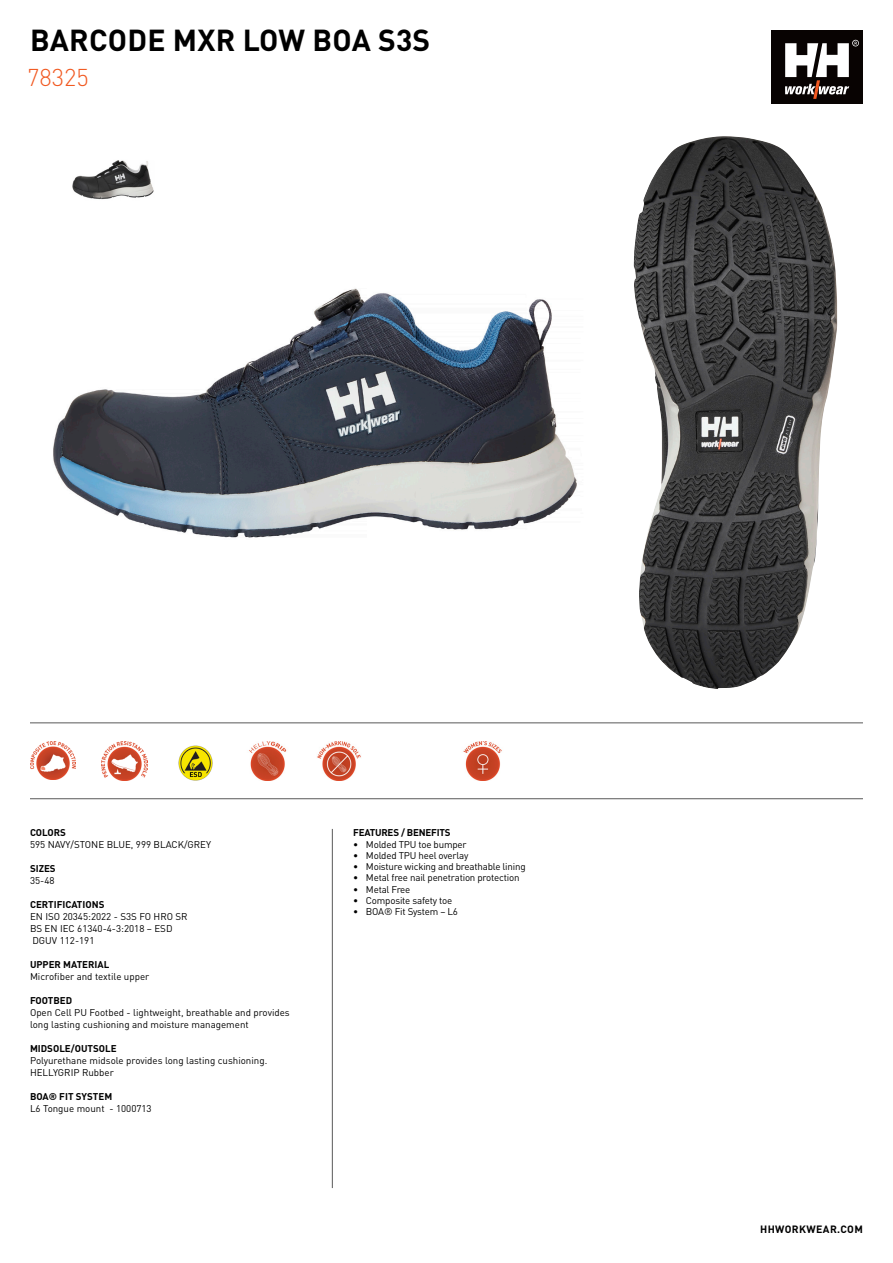
<style>
.page{position:relative;width:893px;height:1263px;background:#fff}
.page>*{position:absolute;margin:0;border:0;box-sizing:border-box;transform-origin:0 0}
.t1{font:700 30px "DIN Pro";letter-spacing:.01em;color:#000}
.Style_Number_NEW{font:300 24px "DIN Pro";color:#f15921}
.t2{font:700 10.5px "DIN Pro";letter-spacing:.035em;color:#000}
.t3{font:9.75px/12px "DIN Pro";color:#000}
.t4{font:9.75px "DIN Pro";letter-spacing:-.02em;color:#000}
.t5{font:700 9.75px "DIN Pro";color:#000}
.t6{font:700 9.75px "DIN Pro";letter-spacing:-.02em;color:#000}
.t7{font:9.75px "DIN Pro";letter-spacing:-.025em;color:#000}
</style>
<div class="page">
<hr style="left:332px;top:829px;width:1px;height:359px;background:#595959">
<div style="left:771px;top:30px;width:92px;height:73px;background:#080302"></div>
<svg style="left:785px;top:40px;width:74px;height:59px"></svg>
<img style="left:53px;top:288px;width:524px;height:250px">
<img style="left:634px;top:136px;width:203px;height:553px">
<hr style="left:30px;top:723px;width:833px;height:1px;background:#595959">
<hr style="left:30px;top:798px;width:833px;height:1px;background:#595959">
<img style="left:249px;top:741px;width:38px;height:39px">
<img style="left:102px;top:741px;width:45px;height:39px">
<img style="left:30px;top:741px;width:46px;height:39px">
<img style="left:317px;top:741px;width:44px;height:39px">
<img style="left:178px;top:745px;width:35px;height:35px">
<img style="left:463px;top:741px;width:39px;height:39px">
<img style="left:72px;top:160px;width:82px;height:40px">
<p class="t1" style="left:30px;top:15px;width:402px">BARCODE MXR LOW BOA S3S</p>
<p class="Style_Number_NEW" style="left:27px;top:59px;width:63px">78325</p>
<p class="t5" style="left:30px;top:825px;width:37px">COLORS</p>
<p class="t3" style="left:30px;top:838px;width:183px">595 NAVY/STONE BLUE, 999 BLACK/GREY</p>
<p class="t5" style="left:30px;top:861px;width:27px">SIZES</p>
<p class="t3" style="left:30px;top:874px;width:26px">35-48</p>
<p class="t5" style="left:30px;top:897px;width:76px">CERTIFICATIONS</p>
<p class="t3" style="left:30px;top:910px;width:159px">EN ISO 20345:2022 - S3S FO HRO SR</p>
<p class="t3" style="left:30px;top:922px;width:144px">BS EN IEC 61340-4-3:2018 – ESD</p>
<p class="t3" style="left:32px;top:934px;width:64px">DGUV 112-191</p>
<p class="t5" style="left:30px;top:957px;width:81px">UPPER MATERIAL</p>
<p class="t3" style="left:30px;top:970px;width:121px">Microfiber and textile upper</p>
<p class="t5" style="left:30px;top:993px;width:44px">FOOTBED</p>
<p class="t3" style="left:30px;top:1006px;width:261px">Open Cell PU Footbed - lightweight, breathable and provides long lasting cushioning and moisture management</p>
<p class="t5" style="left:30px;top:1041px;width:88px">MIDSOLE/OUTSOLE</p>
<p class="t3" style="left:30px;top:1054px;width:239px">Polyurethane midsole provides long lasting cushioning.</p>
<p class="t3" style="left:30px;top:1066px;width:85px">HELLYGRIP Rubber</p>
<p class="t5" style="left:30px;top:1089px;width:84px">BOA® FIT SYSTEM</p>
<p class="t3" style="left:30px;top:1102px;width:123px">L6 Tongue mount - 1000713</p>
<p class="t6" style="left:353px;top:825px;width:99px">FEATURES / BENEFITS</p>
<p class="t4" style="left:353px;top:836px;width:115px">• Molded TPU toe bumper</p>
<p class="t4" style="left:353px;top:848px;width:117px">• Molded TPU heel overlay</p>
<p class="t4" style="left:353px;top:859px;width:174px">• Moisture wicking and breathable lining</p>
<p class="t4" style="left:353px;top:870px;width:168px">• Metal free nail penetration protection</p>
<p class="t4" style="left:353px;top:881px;width:59px">• Metal Free</p>
<p class="t4" style="left:353px;top:893px;width:101px">• Composite safety toe</p>
<p class="t7" style="left:353px;top:904px;width:106px">• BOA® Fit System – L6</p>
<p class="t2" style="left:760px;top:1220px;width:104px">HHWORKWEAR.COM</p>
</div>
